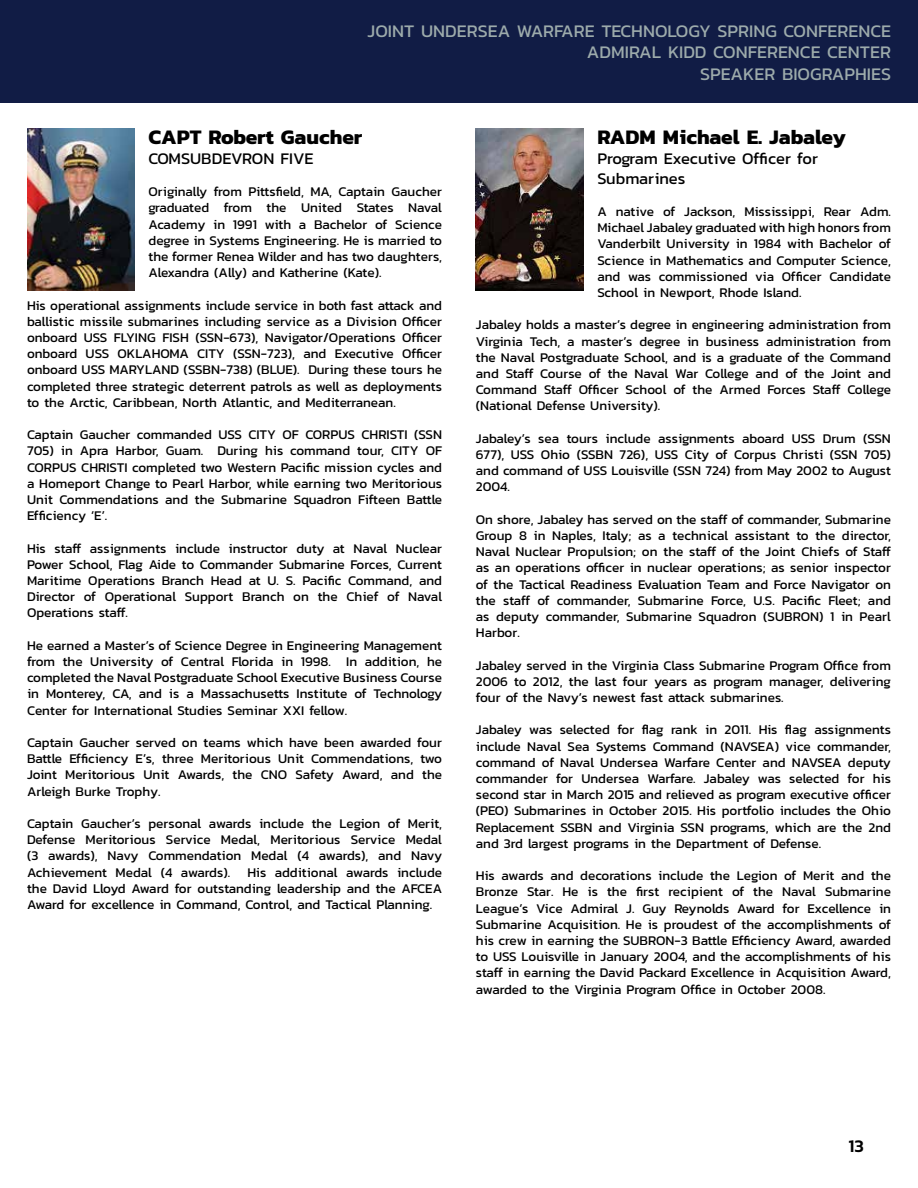
<style>
.page{position:relative;width:918px;height:1188px;background:#fff}
.page>*{position:absolute;margin:0;border:0;box-sizing:border-box;transform-origin:0 0}
.t1{font:700 21px "Kanit";color:#000}
.t2{font:18px/21.6px "Kanit";color:#9dabab;text-align:right}
.t3{font:500 18px "Kanit";color:#000}
.t4{font:16.5px/19.8px "Kanit";color:#000}
.t5{font:13.5px/16.2px "Kanit";color:#000;text-align:justify}
</style>
<div class="page">
<img style="left:27px;top:128px;width:108px;height:162px">
<div style="left:0;top:0;width:918px;height:103px;background:#111c45"></div>
<img style="left:476px;top:128px;width:108px;height:162px">
<h2 class="t2" style="left:368px;top:19px;width:525px">JOINT UNDERSEA WARFARE TECHNOLOGY SPRING CONFERENCE<br>ADMIRAL KIDD CONFERENCE CENTER<br>SPEAKER BIOGRAPHIES</h2>
<h1 class="t1" style="left:148px;top:121px;width:215px">CAPT Robert Gaucher</h1>
<p class="t4" style="left:148px;top:148px;width:167px">COMSUBDEVRON FIVE</p>
<p class="t5" style="left:148px;top:183px;width:295px">Originally from Pittsfield, MA, Captain Gaucher graduated from the United States Naval Academy in 1991 with a Bachelor of Science degree in Systems Engineering. He is married to the former Renea Wilder and has two daughters, Alexandra (Ally) and Katherine (Kate).</p>
<p class="t5" style="left:27px;top:297px;width:417px">His operational assignments include service in both fast attack and ballistic missile submarines including service as a Division Officer onboard USS FLYING FISH (SSN-673), Navigator/Operations Officer onboard USS OKLAHOMA CITY (SSN-723), and Executive Officer onboard USS MARYLAND (SSBN-738) (BLUE). During these tours he completed three strategic deterrent patrols as well as deployments to the Arctic, Caribbean, North Atlantic, and Mediterranean.</p>
<p class="t5" style="left:27px;top:426px;width:417px">Captain Gaucher commanded USS CITY OF CORPUS CHRISTI (SSN 705) in Apra Harbor, Guam. During his command tour, CITY OF CORPUS CHRISTI completed two Western Pacific mission cycles and a Homeport Change to Pearl Harbor, while earning two Meritorious Unit Commendations and the Submarine Squadron Fifteen Battle Efficiency ‘E’.</p>
<p class="t5" style="left:27px;top:540px;width:417px">His staff assignments include instructor duty at Naval Nuclear Power School, Flag Aide to Commander Submarine Forces, Current Maritime Operations Branch Head at U. S. Pacific Command, and Director of Operational Support Branch on the Chief of Naval Operations staff.</p>
<p class="t5" style="left:27px;top:637px;width:417px">He earned a Master’s of Science Degree in Engineering Management from the University of Central Florida in 1998. In addition, he completed the Naval Postgraduate School Executive Business Course in Monterey, CA, and is a Massachusetts Institute of Technology Center for International Studies Seminar XXI fellow.</p>
<p class="t5" style="left:27px;top:734px;width:417px">Captain Gaucher served on teams which have been awarded four Battle Efficiency E’s, three Meritorious Unit Commendations, two Joint Meritorious Unit Awards, the CNO Safety Award, and the Arleigh Burke Trophy.</p>
<p class="t5" style="left:27px;top:815px;width:417px">Captain Gaucher’s personal awards include the Legion of Merit, Defense Meritorious Service Medal, Meritorious Service Medal (3 awards), Navy Commendation Medal (4 awards), and Navy Achievement Medal (4 awards).</p>
<p class="t5" style="left:27px;top:864px;width:417px;text-indent:220px">His additional awards include the David Lloyd Award for outstanding leadership and the AFCEA Award for excellence in Command, Control, and Tactical Planning.</p>
<h1 class="t1" style="left:597px;top:121px;width:250px">RADM Michael E. Jabaley</h1>
<p class="t4" style="left:597px;top:148px;width:222px">Program Executive Officer for<br>Submarines</p>
<p class="t5" style="left:597px;top:203px;width:295px">A native of Jackson, Mississippi, Rear Adm.<br>Michael Jabaley graduated with high honors from Vanderbilt University in 1984 with Bachelor of Science in Mathematics and Computer Science, and was commissioned via Officer Candidate School in Newport, Rhode Island.</p>
<p class="t5" style="left:476px;top:317px;width:417px">Jabaley holds a master’s degree in engineering administration from Virginia Tech, a master’s degree in business administration from the Naval Postgraduate School, and is a graduate of the Command and Staff Course of the Naval War College and of the Joint and Command Staff Officer School of the Armed Forces Staff College (National Defense University).</p>
<p class="t5" style="left:476px;top:430px;width:417px">Jabaley’s sea tours include assignments aboard USS Drum (SSN 677), USS Ohio (SSBN 726), USS City of Corpus Christi (SSN 705) and command of USS Louisville (SSN 724) from May 2002 to August 2004.</p>
<p class="t5" style="left:476px;top:511px;width:417px">On shore, Jabaley has served on the staff of commander, Submarine Group 8 in Naples, Italy; as a technical assistant to the director, Naval Nuclear Propulsion; on the staff of the Joint Chiefs of Staff as an operations officer in nuclear operations; as senior inspector of the Tactical Readiness Evaluation Team and Force Navigator on the staff of commander, Submarine Force, U.S. Pacific Fleet; and as deputy commander, Submarine Squadron (SUBRON) 1 in Pearl Harbor.</p>
<p class="t5" style="left:476px;top:657px;width:417px">Jabaley served in the Virginia Class Submarine Program Office from 2006 to 2012, the last four years as program manager, delivering four of the Navy’s newest fast attack submarines.</p>
<p class="t5" style="left:476px;top:722px;width:417px">Jabaley was selected for flag rank in 2011. His flag assignments include Naval Sea Systems Command (NAVSEA) vice commander, command of Naval Undersea Warfare Center and NAVSEA deputy commander for Undersea Warfare. Jabaley was selected for his second star in March 2015 and relieved as program executive officer (PEO) Submarines in October 2015. His portfolio includes the Ohio Replacement SSBN and Virginia SSN programs, which are the 2nd and 3rd largest programs in the Department of Defense.</p>
<p class="t5" style="left:476px;top:867px;width:417px">His awards and decorations include the Legion of Merit and the Bronze Star. He is the first recipient of the Naval Submarine League’s Vice Admiral J. Guy Reynolds Award for Excellence in Submarine Acquisition. He is proudest of the accomplishments of his crew in earning the SUBRON-3 Battle Efficiency Award, awarded to USS Louisville in January 2004, and the accomplishments of his staff in earning the David Packard Excellence in Acquisition Award, awarded to the Virginia Program Office in October 2008.</p>
<h2 class="t3" style="left:849px;top:1132px;width:17px">13</h2>
</div>
